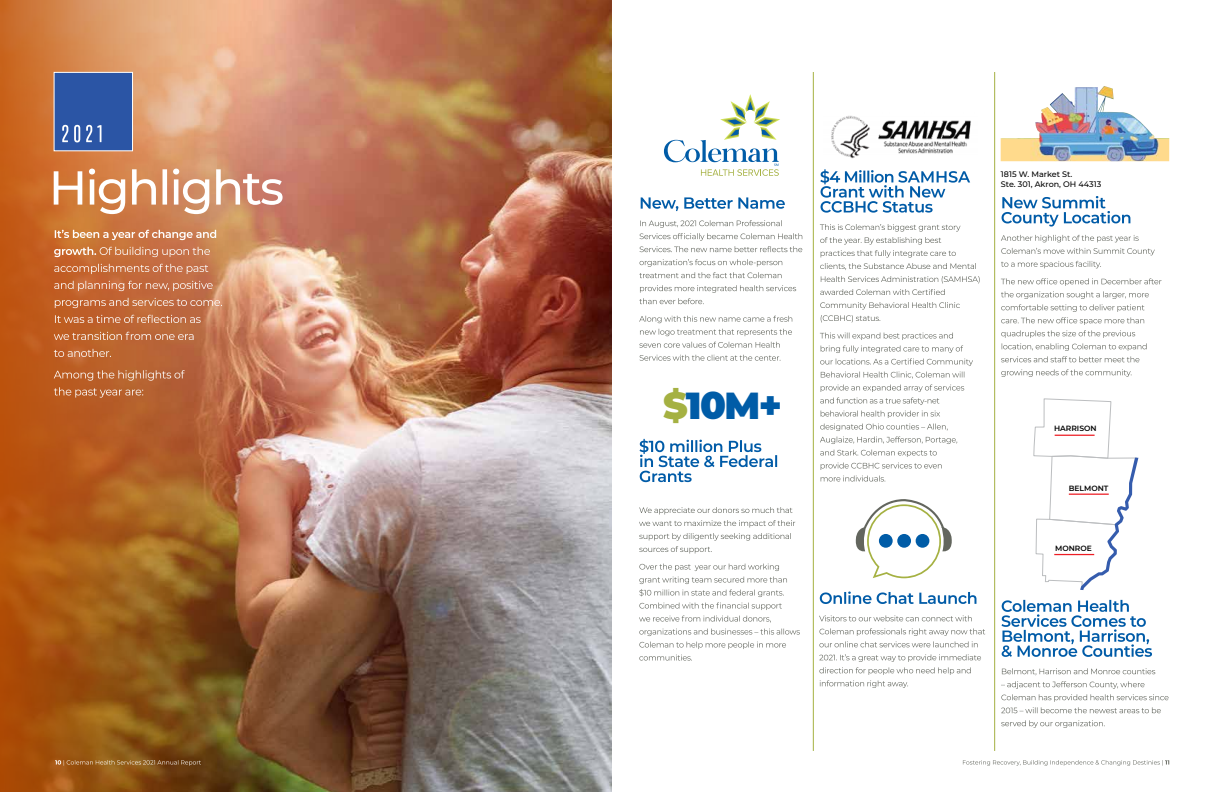
<style>
.page{position:relative;width:1224px;height:792px;background:#fff}
.page>*{position:absolute;margin:0;border:0;box-sizing:border-box;transform-origin:0 0}
.t1{font:900 37.5px "Montserrat";color:#005ca7}
.t2{font:500 8px/10px "Montserrat";color:#000}
.t3{font:600 7.6px "Montserrat";color:#000}
.s1{color:#a5b142}
</style>
<div class="page">
<img style="left:282px;top:0;width:330px;height:792px">
<img style="left:0;top:0;width:282px;height:792px">
<svg style="left:639px;top:655px;width:53px;height:6px"></svg>
<svg style="left:639px;top:642px;width:147px;height:7px"></svg>
<svg style="left:639px;top:629px;width:161px;height:7px"></svg>
<svg style="left:639px;top:616px;width:132px;height:7px"></svg>
<svg style="left:639px;top:603px;width:143px;height:7px"></svg>
<svg style="left:639px;top:577px;width:148px;height:20px"></svg>
<svg style="left:639px;top:564px;width:140px;height:7px"></svg>
<svg style="left:639px;top:507px;width:156px;height:47px"></svg>
<svg style="left:640px;top:439px;width:137px;height:43px"></svg>
<hr style="left:813px;top:72px;width:1px;height:679px;background:#a5b142">
<svg style="left:664px;top:94px;width:116px;height:82px"></svg>
<svg style="left:640px;top:355px;width:141px;height:6px"></svg>
<svg style="left:639px;top:342px;width:141px;height:6px"></svg>
<svg style="left:640px;top:329px;width:152px;height:7px"></svg>
<svg style="left:639px;top:316px;width:153px;height:7px"></svg>
<svg style="left:639px;top:285px;width:157px;height:19px"></svg>
<svg style="left:639px;top:259px;width:143px;height:19px"></svg>
<svg style="left:640px;top:220px;width:162px;height:32px"></svg>
<svg style="left:641px;top:197px;width:144px;height:14px"></svg>
<svg style="left:963px;top:760px;width:206px;height:6px"></svg>
<img style="left:831px;top:116px;width:140px;height:43px">
<svg style="left:821px;top:476px;width:64px;height:6px"></svg>
<svg style="left:821px;top:463px;width:121px;height:7px"></svg>
<svg style="left:820px;top:450px;width:117px;height:7px"></svg>
<svg style="left:820px;top:424px;width:137px;height:20px"></svg>
<svg style="left:821px;top:411px;width:119px;height:7px"></svg>
<svg style="left:820px;top:372px;width:144px;height:33px"></svg>
<svg style="left:820px;top:333px;width:153px;height:33px"></svg>
<svg style="left:820px;top:302px;width:140px;height:21px"></svg>
<svg style="left:820px;top:276px;width:160px;height:19px"></svg>
<svg style="left:820px;top:224px;width:156px;height:46px"></svg>
<svg style="left:820px;top:169px;width:150px;height:44px"></svg>
<img style="left:1001px;top:86px;width:168px;height:75px">
<svg style="left:1001px;top:369px;width:131px;height:8px"></svg>
<svg style="left:1001px;top:278px;width:161px;height:84px"></svg>
<svg style="left:1001px;top:261px;width:100px;height:7px"></svg>
<svg style="left:1001px;top:248px;width:154px;height:7px"></svg>
<svg style="left:1001px;top:235px;width:138px;height:7px"></svg>
<svg style="left:1002px;top:196px;width:128px;height:31px"></svg>
<svg style="left:855px;top:499px;width:97px;height:79px"></svg>
<div style="left:897px;top:534px;width:14px;height:14px;background:#005ca7;border-radius:50%"></div>
<div style="left:879px;top:534px;width:14px;height:14px;background:#005ca7;border-radius:50%"></div>
<div style="left:916px;top:534px;width:13px;height:14px;background:#005ca7;border-radius:50%"></div>
<svg style="left:819px;top:654px;width:162px;height:34px"></svg>
<svg style="left:819px;top:628px;width:166px;height:19px"></svg>
<svg style="left:819px;top:615px;width:153px;height:6px"></svg>
<svg style="left:820px;top:591px;width:156px;height:13px"></svg>
<svg style="left:1001px;top:720px;width:104px;height:8px"></svg>
<svg style="left:1001px;top:681px;width:168px;height:32px"></svg>
<svg style="left:1002px;top:668px;width:153px;height:7px"></svg>
<svg style="left:1002px;top:600px;width:150px;height:57px"></svg>
<svg style="left:1033px;top:398px;width:105px;height:192px"></svg>
<div style="left:54px;top:72px;width:79px;height:79px;background:#2b55a5;border:1px solid #fff"></div>
<svg style="left:62px;top:125px;width:39px;height:17px"></svg>
<hr style="left:994px;top:72px;width:1px;height:679px;background:#a5b142">
<svg style="left:54px;top:169px;width:229px;height:45px"></svg>
<svg style="left:54px;top:387px;width:89px;height:11px"></svg>
<svg style="left:54px;top:370px;width:131px;height:11px"></svg>
<svg style="left:54px;top:349px;width:57px;height:8px"></svg>
<svg style="left:54px;top:332px;width:140px;height:8px"></svg>
<svg style="left:55px;top:315px;width:146px;height:8px"></svg>
<svg style="left:55px;top:298px;width:167px;height:10px"></svg>
<svg style="left:54px;top:281px;width:159px;height:10px"></svg>
<svg style="left:54px;top:264px;width:154px;height:10px"></svg>
<svg style="left:54px;top:247px;width:156px;height:10px"></svg>
<svg style="left:55px;top:230px;width:161px;height:10px"></svg>
<svg style="left:55px;top:760px;width:146px;height:6px"></svg>
<h1 class="t1" style="left:663px;top:377px;width:120px"><span class="s1">$</span>10M+</h1>
<p class="t2" style="left:1001px;top:169px;width:102px">1815 W. Market St.<br>Ste. 301, Akron, OH 44313</p>
<p class="t3" style="left:1054px;top:423px;width:44px">HARRISON</p>
<p class="t3" style="left:1069px;top:483px;width:41px">BELMONT</p>
<p class="t3" style="left:1055px;top:543px;width:38px">MONROE</p>
</div>
